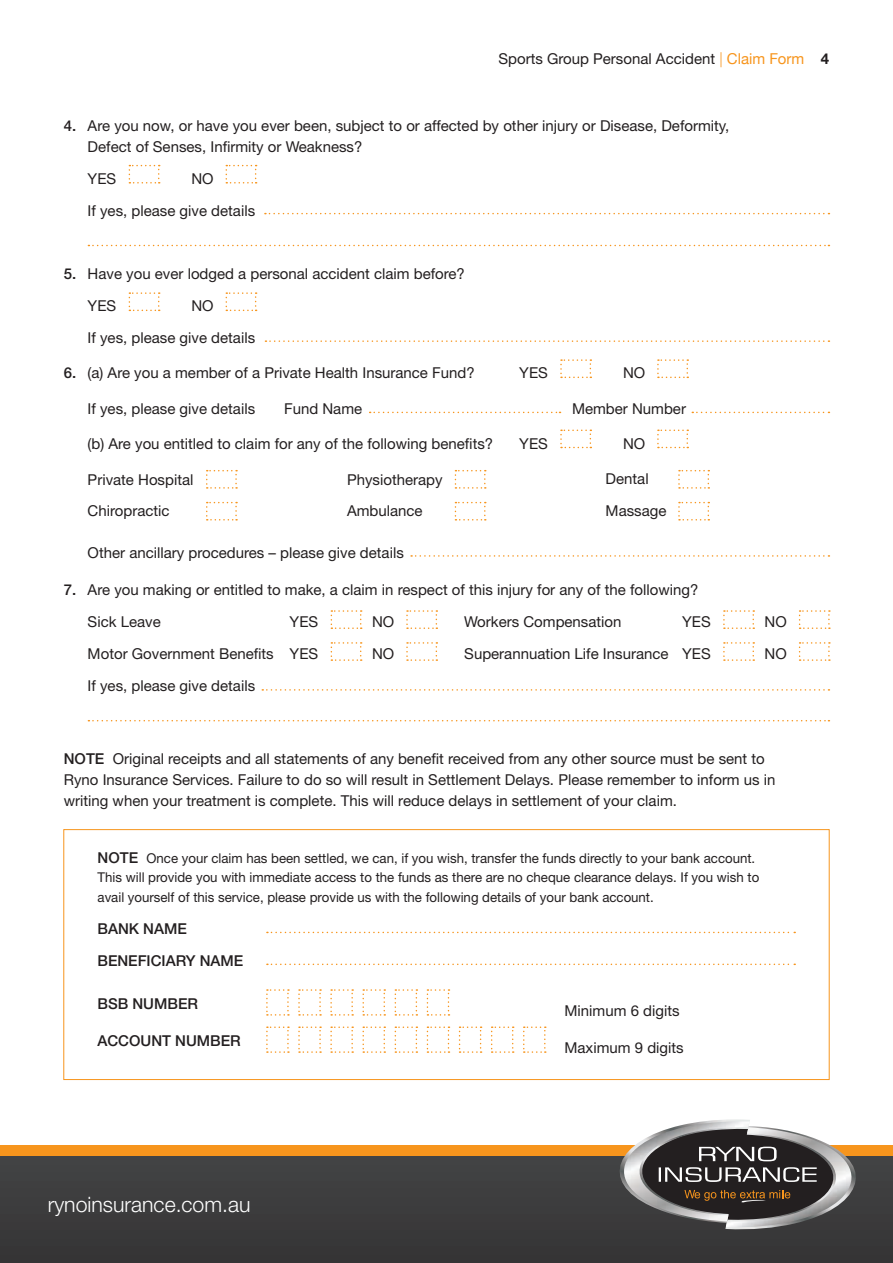
<style>
.page{position:relative;width:893px;height:1263px;background:#fff}
.page>*{position:absolute;margin:0;border:0;box-sizing:border-box;transform-origin:0 0}
.t1{font:300 21.3px "Helvetica Neue";color:#fff}
.Body_copy{font:15px/21px "Helvetica Neue";color:#231f20}
.Body_copy-2{font:500 15px "Helvetica Neue";color:#231f20}
.Body_copy-3{font:13.5px/19.5px "Helvetica Neue";color:#231f20}
.s1{font-weight:300;color:#f7951d}
.s2{color:#f7951d}
.s3{font-weight:700}
.s4{font-weight:500}
.s5{font-weight:500;font-size:15px}
</style>
<div class="page">
<div style="left:0;top:1145px;width:893px;height:35px;background:#f7951d"></div>
<div style="left:0;top:1156px;width:893px;height:107px;background:#3b3a3b"></div>
<img style="left:707px;top:1119px;width:43px;height:104px">
<img style="left:619px;top:1121px;width:131px;height:100px">
<img style="left:726px;top:1127px;width:130px;height:103px">
<svg style="left:684px;top:1190px;width:106px;height:13px"></svg>
<div style="left:63px;top:829px;width:767px;height:251px;background:#fff;border:1px solid #f7951d"></div>
<svg style="left:265px;top:213px;width:564px;height:1px"></svg>
<svg style="left:129px;top:165px;width:31px;height:19px"></svg>
<svg style="left:226px;top:165px;width:31px;height:19px"></svg>
<svg style="left:88px;top:245px;width:741px;height:1px"></svg>
<svg style="left:129px;top:292px;width:31px;height:19px"></svg>
<svg style="left:226px;top:292px;width:31px;height:19px"></svg>
<svg style="left:265px;top:340px;width:564px;height:2px"></svg>
<svg style="left:560px;top:359px;width:31px;height:19px"></svg>
<svg style="left:657px;top:359px;width:31px;height:19px"></svg>
<svg style="left:370px;top:412px;width:190px;height:1px"></svg>
<svg style="left:692px;top:412px;width:137px;height:1px"></svg>
<svg style="left:560px;top:430px;width:31px;height:18px"></svg>
<svg style="left:657px;top:430px;width:31px;height:18px"></svg>
<svg style="left:206px;top:470px;width:31px;height:19px"></svg>
<svg style="left:206px;top:502px;width:31px;height:18px"></svg>
<svg style="left:455px;top:470px;width:31px;height:19px"></svg>
<svg style="left:455px;top:502px;width:31px;height:18px"></svg>
<svg style="left:678px;top:470px;width:31px;height:19px"></svg>
<svg style="left:678px;top:502px;width:31px;height:18px"></svg>
<svg style="left:411px;top:555px;width:418px;height:2px"></svg>
<svg style="left:331px;top:610px;width:31px;height:19px"></svg>
<svg style="left:723px;top:610px;width:31px;height:19px"></svg>
<svg style="left:406px;top:610px;width:31px;height:19px"></svg>
<svg style="left:799px;top:610px;width:31px;height:19px"></svg>
<svg style="left:331px;top:642px;width:31px;height:19px"></svg>
<svg style="left:723px;top:642px;width:31px;height:19px"></svg>
<svg style="left:406px;top:642px;width:31px;height:19px"></svg>
<svg style="left:799px;top:642px;width:31px;height:19px"></svg>
<svg style="left:262px;top:689px;width:567px;height:2px"></svg>
<svg style="left:88px;top:720px;width:741px;height:1px"></svg>
<svg style="left:267px;top:932px;width:528px;height:1px"></svg>
<svg style="left:267px;top:963px;width:528px;height:2px"></svg>
<svg style="left:266px;top:989px;width:23px;height:27px"></svg>
<svg style="left:330px;top:989px;width:23px;height:27px"></svg>
<svg style="left:395px;top:989px;width:22px;height:27px"></svg>
<svg style="left:298px;top:989px;width:23px;height:27px"></svg>
<svg style="left:362px;top:989px;width:23px;height:27px"></svg>
<svg style="left:427px;top:989px;width:22px;height:27px"></svg>
<svg style="left:266px;top:1026px;width:23px;height:27px"></svg>
<svg style="left:330px;top:1026px;width:23px;height:27px"></svg>
<svg style="left:395px;top:1026px;width:22px;height:27px"></svg>
<svg style="left:298px;top:1026px;width:23px;height:27px"></svg>
<svg style="left:362px;top:1026px;width:23px;height:27px"></svg>
<svg style="left:459px;top:1026px;width:23px;height:27px"></svg>
<svg style="left:427px;top:1026px;width:22px;height:27px"></svg>
<svg style="left:491px;top:1026px;width:23px;height:27px"></svg>
<svg style="left:523px;top:1026px;width:23px;height:27px"></svg>
<p class="Body_copy" style="left:498px;top:48px;width:332px">Sports Group Personal Accident <span class="s1">|</span> <span class="s2">Claim Form</span> <span class="s3">4</span></p>
<p class="Body_copy-2" style="left:64px;top:116px;width:14px">4.</p>
<p class="Body_copy" style="left:88px;top:115px;width:643px">Are you now, or have you ever been, subject to or affected by other injury or Disease, Deformity,<br>Defect of Senses, Infirmity or Weakness?</p>
<p class="Body_copy" style="left:88px;top:168px;width:30px">YES</p>
<p class="Body_copy" style="left:191px;top:168px;width:24px">NO</p>
<p class="Body_copy" style="left:88px;top:199px;width:169px">If yes, please give details</p>
<p class="Body_copy-2" style="left:64px;top:265px;width:14px">5.</p>
<p class="Body_copy" style="left:88px;top:263px;width:379px">Have you ever lodged a personal accident claim before?</p>
<p class="Body_copy" style="left:88px;top:295px;width:30px">YES</p>
<p class="Body_copy" style="left:191px;top:295px;width:24px">NO</p>
<p class="Body_copy" style="left:88px;top:327px;width:169px">If yes, please give details</p>
<p class="Body_copy-2" style="left:64px;top:364px;width:14px">6.</p>
<p class="Body_copy" style="left:88px;top:362px;width:389px">(a) Are you a member of a Private Health Insurance Fund?</p>
<p class="Body_copy" style="left:519px;top:362px;width:30px">YES</p>
<p class="Body_copy" style="left:623px;top:362px;width:24px">NO</p>
<p class="Body_copy" style="left:88px;top:398px;width:169px">If yes, please give details</p>
<p class="Body_copy" style="left:284px;top:398px;width:80px">Fund Name</p>
<p class="Body_copy" style="left:572px;top:398px;width:115px">Member Number</p>
<p class="Body_copy" style="left:88px;top:433px;width:407px">(b) Are you entitled to claim for any of the following benefits?</p>
<p class="Body_copy" style="left:519px;top:433px;width:30px">YES</p>
<p class="Body_copy" style="left:623px;top:433px;width:24px">NO</p>
<p class="Body_copy" style="left:88px;top:468px;width:107px">Private Hospital</p>
<p class="Body_copy" style="left:88px;top:500px;width:83px">Chiropractic</p>
<p class="Body_copy" style="left:606px;top:468px;width:45px">Dental</p>
<p class="Body_copy" style="left:606px;top:500px;width:62px">Massage</p>
<p class="Body_copy" style="left:347px;top:468px;width:97px">Physiotherapy</p>
<p class="Body_copy" style="left:347px;top:500px;width:77px">Ambulance</p>
<p class="Body_copy" style="left:88px;top:542px;width:318px">Other ancillary procedures – please give details</p>
<p class="Body_copy-2" style="left:64px;top:581px;width:14px">7.</p>
<p class="Body_copy" style="left:88px;top:579px;width:612px">Are you making or entitled to make, a claim in respect of this injury for any of the following?</p>
<p class="Body_copy" style="left:88px;top:611px;width:75px">Sick Leave</p>
<p class="Body_copy" style="left:290px;top:611px;width:30px">YES</p>
<p class="Body_copy" style="left:372px;top:611px;width:24px">NO</p>
<p class="Body_copy" style="left:464px;top:611px;width:159px">Workers Compensation</p>
<p class="Body_copy" style="left:682px;top:611px;width:30px">YES</p>
<p class="Body_copy" style="left:765px;top:611px;width:24px">NO</p>
<p class="Body_copy" style="left:88px;top:643px;width:188px">Motor Government Benefits</p>
<p class="Body_copy" style="left:290px;top:643px;width:30px">YES</p>
<p class="Body_copy" style="left:372px;top:643px;width:24px">NO</p>
<p class="Body_copy" style="left:464px;top:643px;width:206px">Superannuation Life Insurance</p>
<p class="Body_copy" style="left:682px;top:643px;width:30px">YES</p>
<p class="Body_copy" style="left:765px;top:643px;width:24px">NO</p>
<p class="Body_copy" style="left:88px;top:675px;width:169px">If yes, please give details</p>
<p class="Body_copy" style="left:64px;top:748px;width:713px"><span class="s4">NOTE</span> Original receipts and all statements of any benefit received from any other source must be sent to<br>Ryno Insurance Services. Failure to do so will result in Settlement Delays. Please remember to inform us in writing when your treatment is complete. This will reduce delays in settlement of your claim.</p>
<p class="Body_copy-3" style="left:98px;top:848px;width:663px"><span class="s5">NOTE</span> Once your claim has been settled, we can, if you wish, transfer the funds directly to your bank account.<br>This will provide you with immediate access to the funds as there are no cheque clearance delays. If you wish to avail yourself of this service, please provide us with the following details of your bank account.</p>
<p class="Body_copy-2" style="left:97px;top:920px;width:91px">BANK NAME</p>
<p class="Body_copy-2" style="left:97px;top:952px;width:147px">BENEFICIARY NAME</p>
<p class="Body_copy-2" style="left:97px;top:994px;width:102px">BSB NUMBER</p>
<p class="Body_copy-2" style="left:97px;top:1031px;width:145px">ACCOUNT NUMBER</p>
<p class="Body_copy" style="left:564px;top:1000px;width:117px">Minimum 6 digits</p>
<p class="Body_copy" style="left:564px;top:1037px;width:121px">Maximum 9 digits</p>
<h1 class="t1" style="left:48px;top:1191px;width:204px">rynoinsurance.com.au</h1>
</div>
